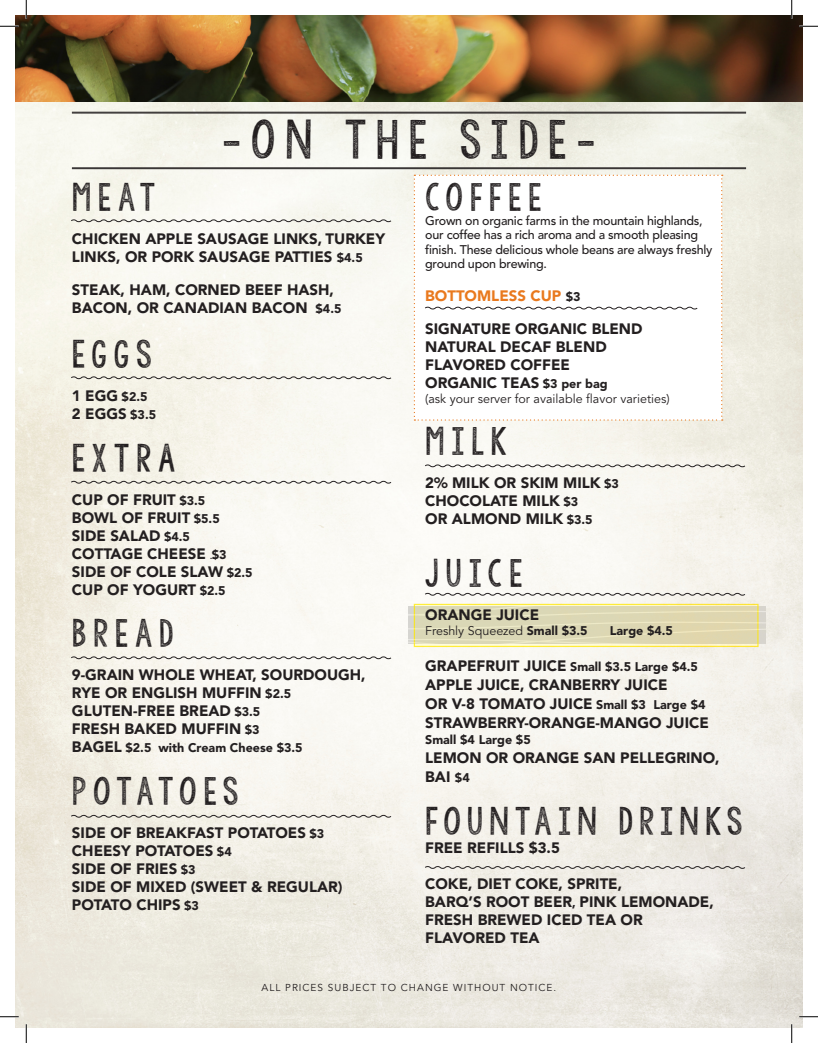
<style>
.page{position:relative;width:818px;height:1043px;background:#fff}
.page>*{position:absolute;margin:0;border:0;box-sizing:border-box;transform-origin:0 0}
.t1{font:43.75px "KG Allof Me";letter-spacing:.2em;color:#231f20}
.t2{font:31.25px "KG Allof Me";letter-spacing:.19em;color:#231f20}
.t3{font:31.25px "KG Allof Me";letter-spacing:.17em;color:#231f20}
.t4{font:900 15px/18px "Avenir";color:#231f20}
.t5{font:900 15px "Avenir";color:#e9791e}
.t6{font:500 12.5px/14.4px "Avenir";letter-spacing:-.02em;color:#231f20}
.t7{font:900 12.5px "Avenir";color:#231f20}
.t8{font:12.5px "Avenir";color:#231f20}
.t9{font:10px "Avenir";letter-spacing:.1em;color:#231f20}
.s1{font-size:12.5px}
.s2{font-weight:400;font-size:12.5px}
.s3{font-size:15px}
.s4{font-size:12.5px;color:#231f20}
.s5{font-weight:900}
</style>
<div class="page">
<img style="left:15px;top:15px;width:787px;height:1012px">
<div style="left:414px;top:604px;width:344px;height:43px;background:linear-gradient(to right,#fffede,#fef5cd)"></div>
<hr style="left:72px;top:168px;width:674px;height:1px;background:#231f20">
<hr style="left:72px;top:112px;width:674px;height:1px;background:#231f20">
<hr style="left:72px;top:113px;width:674px;height:1px;background:#231f20">
<svg style="left:408px;top:606px;width:357px;height:37px;background:#ddd8b5"></svg>
<svg style="left:70px;top:219px;width:322px;height:4px"></svg>
<svg style="left:424px;top:463px;width:321px;height:5px"></svg>
<svg style="left:70px;top:375px;width:322px;height:5px"></svg>
<svg style="left:70px;top:480px;width:322px;height:4px"></svg>
<svg style="left:70px;top:655px;width:322px;height:5px"></svg>
<svg style="left:70px;top:814px;width:322px;height:4px"></svg>
<svg style="left:424px;top:592px;width:321px;height:4px"></svg>
<svg style="left:424px;top:865px;width:321px;height:4px"></svg>
<svg style="left:414px;top:175px;width:308px;height:245px"></svg>
<svg style="left:0;top:25px;width:19px;height:2px"></svg>
<svg style="left:799px;top:25px;width:19px;height:2px"></svg>
<svg style="left:0;top:1015px;width:19px;height:2px"></svg>
<svg style="left:799px;top:1015px;width:19px;height:2px"></svg>
<svg style="left:25px;top:0;width:2px;height:19px"></svg>
<svg style="left:25px;top:1024px;width:2px;height:18px"></svg>
<svg style="left:790px;top:0;width:2px;height:19px"></svg>
<svg style="left:790px;top:1024px;width:2px;height:18px"></svg>
<p class="t1" style="left:222px;top:110px;width:375px">-ON THE SIDE-</p>
<p class="t2" style="left:72px;top:176px;width:85px">MEAT</p>
<p class="t4" style="left:72px;top:229px;width:314px">CHICKEN APPLE SAUSAGE LINKS, TURKEY<br>LINKS, OR PORK SAUSAGE PATTIES <span class="s1">$4.5</span></p>
<p class="t4" style="left:72px;top:280px;width:263px">STEAK, HAM, CORNED BEEF HASH,</p>
<p class="t4" style="left:72px;top:298px;width:271px">BACON, OR CANADIAN BACON <span class="s1">$4.5</span></p>
<p class="t2" style="left:72px;top:333px;width:82px">EGGS</p>
<p class="t4" style="left:72px;top:387px;width:77px">1 EGG <span class="s1">$2.5</span></p>
<p class="t4" style="left:72px;top:405px;width:86px">2 EGGS <span class="s1">$3.5</span></p>
<p class="t2" style="left:72px;top:437px;width:105px">EXTRA</p>
<p class="t4" style="left:72px;top:490px;width:135px">CUP OF FRUIT <span class="s1">$3.5</span></p>
<p class="t4" style="left:72px;top:508px;width:149px">BOWL OF FRUIT <span class="s1">$5.5</span></p>
<p class="t4" style="left:72px;top:526px;width:119px">SIDE SALAD <span class="s1">$4.5</span></p>
<p class="t4" style="left:72px;top:544px;width:156px">COTTAGE CHEESE <span class="s2">.</span><span class="s1">$3</span></p>
<p class="t4" style="left:72px;top:562px;width:182px">SIDE OF COLE SLAW <span class="s1">$2.5</span></p>
<p class="t4" style="left:72px;top:580px;width:155px">CUP OF YOGURT <span class="s1">$2.5</span></p>
<p class="t2" style="left:72px;top:612px;width:103px">BREAD</p>
<p class="t4" style="left:72px;top:666px;width:295px">9-GRAIN WHOLE WHEAT, SOURDOUGH,<br>RYE OR ENGLISH MUFFIN <span class="s1">$2.5</span></p>
<p class="t4" style="left:72px;top:702px;width:190px">GLUTEN-FREE BREAD <span class="s1">$3.5</span></p>
<p class="t4" style="left:72px;top:720px;width:189px">FRESH BAKED MUFFIN <span class="s1">$3</span></p>
<p class="t7" style="left:72px;top:740px;width:232px"><span class="s3">BAGEL</span> $2.5 with Cream Cheese $3.5</p>
<p class="t3" style="left:72px;top:770px;width:168px">POTATOES</p>
<p class="t4" style="left:72px;top:823px;width:254px">SIDE OF BREAKFAST POTATOES <span class="s1">$3</span></p>
<p class="t4" style="left:72px;top:841px;width:161px">CHEESY POTATOES <span class="s1">$4</span></p>
<p class="t4" style="left:72px;top:859px;width:125px">SIDE OF FRIES <span class="s1">$3</span></p>
<p class="t4" style="left:72px;top:877px;width:272px">SIDE OF MIXED (SWEET &amp; REGULAR)</p>
<p class="t4" style="left:72px;top:895px;width:128px">POTATO CHIPS <span class="s1">$3</span></p>
<p class="t2" style="left:425px;top:176px;width:118px">COFFEE</p>
<p class="t6" style="left:425px;top:214px;width:279px">Grown on organic farms in the mountain highlands,</p>
<p class="t6" style="left:425px;top:228px;width:274px">our coffee has a rich aroma and a smooth pleasing</p>
<p class="t6" style="left:425px;top:242px;width:289px">finish. These delicious whole beans are always freshly ground upon brewing.</p>
<p class="t5" style="left:425px;top:286px;width:157px">BOTTOMLESS CUP <span class="s4">$3</span></p>
<p class="t4" style="left:425px;top:319px;width:219px">SIGNATURE ORGANIC BLEND</p>
<p class="t4" style="left:425px;top:337px;width:183px">NATURAL DECAF BLEND</p>
<p class="t4" style="left:425px;top:355px;width:146px">FLAVORED COFFEE</p>
<p class="t4" style="left:425px;top:373px;width:184px">ORGANIC TEAS <span class="s1">$3 per bag</span></p>
<p class="t8" style="left:425px;top:391px;width:246px">(ask your server for available flavor varieties)</p>
<p class="t2" style="left:425px;top:420px;width:84px">MILK</p>
<p class="t4" style="left:425px;top:474px;width:195px">2% MILK OR SKIM MILK <span class="s1">$3</span></p>
<p class="t4" style="left:425px;top:492px;width:154px">CHOCOLATE MILK <span class="s1">$3</span></p>
<p class="t4" style="left:425px;top:510px;width:169px">OR ALMOND MILK <span class="s1">$3.5</span></p>
<p class="t2" style="left:425px;top:552px;width:99px">JUICE</p>
<p class="t4" style="left:425px;top:605px;width:115px">ORANGE JUICE</p>
<p class="t8" style="left:425px;top:623px;width:164px">Freshly Squeezed <span class="s5">Small $3.5</span></p>
<p class="t7" style="left:609px;top:622px;width:65px">Large $4.5</p>
<p class="t7" style="left:425px;top:659px;width:274px"><span class="s3">GRAPEFRUIT JUICE</span> Small $3.5 Large $4.5</p>
<p class="t4" style="left:425px;top:676px;width:244px">APPLE JUICE, CRANBERRY JUICE</p>
<p class="t4" style="left:425px;top:694px;width:282px">OR V-8 TOMATO JUICE <span class="s1">Small $3 Large $4</span></p>
<p class="t4" style="left:425px;top:713px;width:285px">STRAWBERRY-ORANGE-MANGO JUICE</p>
<p class="t7" style="left:425px;top:732px;width:107px">Small $4 Large $5</p>
<p class="t4" style="left:425px;top:748px;width:296px">LEMON OR ORANGE SAN PELLEGRINO,</p>
<p class="t4" style="left:425px;top:767px;width:46px">BAI <span class="s1">$4</span></p>
<p class="t2" style="left:425px;top:800px;width:319px">FOUNTAIN DRINKS</p>
<p class="t4" style="left:425px;top:839px;width:136px">FREE REFILLS $3.5</p>
<p class="t4" style="left:425px;top:875px;width:198px">COKE, DIET COKE, SPRITE,</p>
<p class="t4" style="left:425px;top:893px;width:290px">BARQ’S ROOT BEER<span class="s1">,</span> PINK LEMONADE,<br>FRESH BREWED ICED TEA OR</p>
<p class="t4" style="left:425px;top:929px;width:116px">FLAVORED TEA</p>
<p class="t9" style="left:261px;top:981px;width:296px">ALL PRICES SUBJECT TO CHANGE WITHOUT NOTICE.</p>
</div>
